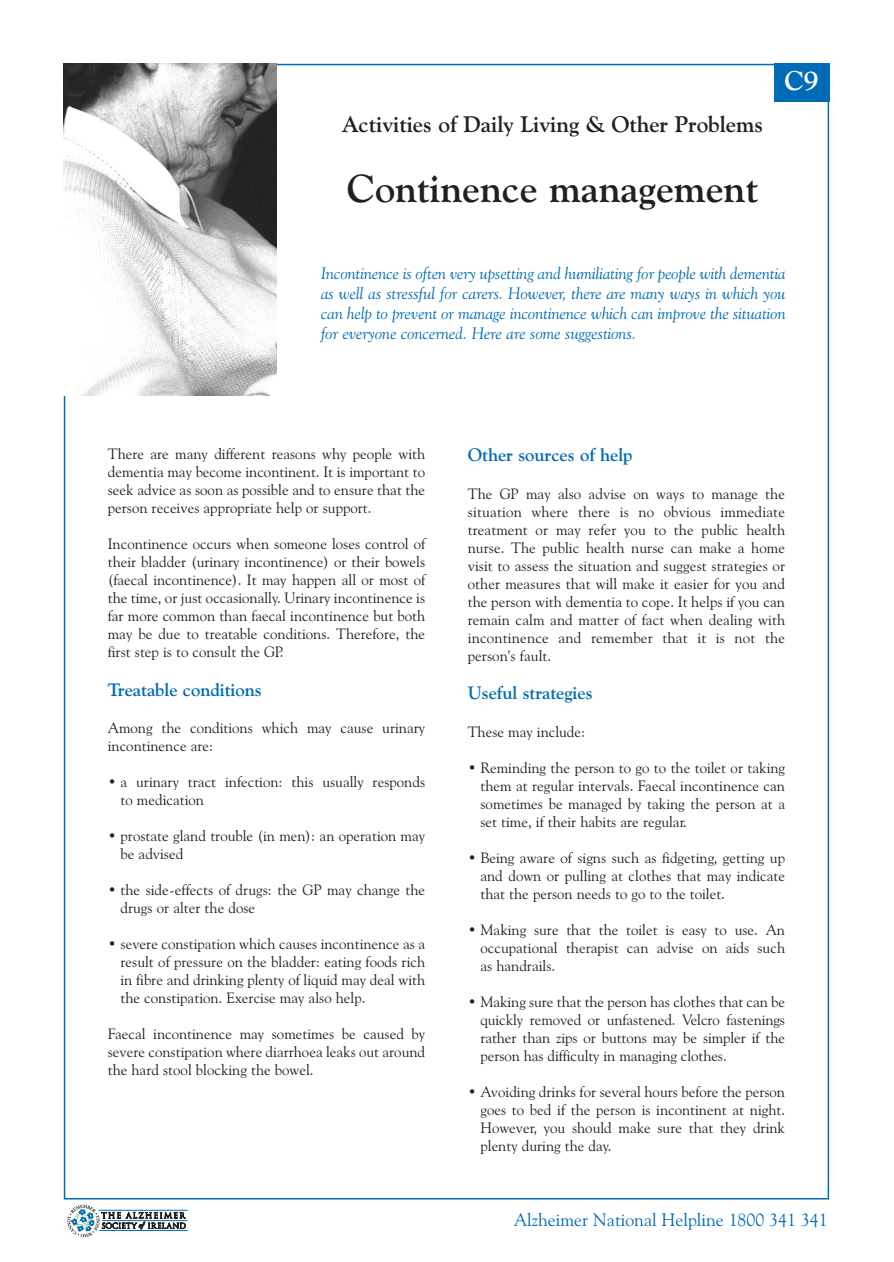
<style>
.page{position:relative;width:894px;height:1262px;background:#fff}
.page>*{position:absolute;margin:0;border:0;box-sizing:border-box;transform-origin:0 0}
.t1{font:700 39px "Goudy Old Style BT";color:#231f20}
.t2{font:700 27px "Goudy Old Style BT";color:#fff}
.t3{font:700 22.5px "Goudy Old Style BT";color:#231f20}
.t4{font:700 18px "Goudy Old Style BT";color:#006bb6}
.t5{font:18px "Goudy Old Style BT";color:#006bb6}
.t6{font:italic 16.5px/19.8px "Goudy Old Style BT";color:#006bb6;text-align:justify}
.t7{font:15px/18px "Goudy Old Style BT";color:#231f20;text-align:justify}
</style>
<div class="page">
<img style="left:64px;top:64px;width:212px;height:331px">
<hr style="left:99px;top:1210px;width:89px;height:1px;background:#006bb6">
<hr style="left:102px;top:1220px;width:86px;height:1px;background:#006bb6">
<hr style="left:99px;top:1230px;width:89px;height:1px;background:#006bb6">
<svg style="left:67px;top:1204px;width:119px;height:33px"></svg>
<div style="left:774px;top:64px;width:55px;height:38px;background:#006bb6"></div>
<h3 class="t3" style="left:342px;top:116px;width:423px">Activities of Daily Living &amp; Other Problems</h3>
<h1 class="t1" style="left:347px;top:174px;width:413px">Continence management</h1>
<h2 class="t2" style="left:784px;top:71px;width:36px">C9</h2>
<p class="t6" style="left:321px;top:265px;width:466px">Incontinence is often very upsetting and humiliating for people with dementia as well as stressful for carers. However, there are many ways in which you can help to prevent or manage incontinence which can improve the situation for everyone concerned. Here are some suggestions.</p>
<p class="t7" style="left:108px;top:447px;width:319px">There are many different reasons why people with dementia may become incontinent. It is important to seek advice as soon as possible and to ensure that the person receives appropriate help or support.</p>
<p class="t7" style="left:108px;top:537px;width:319px">Incontinence occurs when someone loses control of their bladder (urinary incontinence) or their bowels (faecal incontinence). It may happen all or most of the time, or just occasionally. Urinary incontinence is far more common than faecal incontinence but both may be due to treatable conditions. Therefore, the first step is to consult the GP.</p>
<p class="t4" style="left:108px;top:682px;width:156px">Treatable conditions</p>
<p class="t7" style="left:108px;top:720px;width:319px">Among the conditions which may cause urinary incontinence are:</p>
<p class="t7" style="left:121px;top:774px;width:306px;text-indent:-13px">• a urinary tract infection: this usually responds to medication</p>
<p class="t7" style="left:121px;top:828px;width:306px;text-indent:-13px">• prostate gland trouble (in men): an operation may be advised</p>
<p class="t7" style="left:121px;top:882px;width:306px;text-indent:-13px">• the side-effects of drugs: the GP may change the drugs or alter the dose</p>
<p class="t7" style="left:121px;top:936px;width:306px;text-indent:-13px">• severe constipation which causes incontinence as a result of pressure on the bladder: eating foods rich in fibre and drinking plenty of liquid may deal with the constipation. Exercise may also help.</p>
<p class="t7" style="left:108px;top:1026px;width:319px">Faecal incontinence may sometimes be caused by severe constipation where diarrhoea leaks out around the hard stool blocking the bowel.</p>
<p class="t4" style="left:468px;top:448px;width:166px">Other sources of help</p>
<p class="t7" style="left:468px;top:486px;width:319px">The GP may also advise on ways to manage the situation where there is no obvious immediate treatment or may refer you to the public health nurse. The public health nurse can make a home visit to assess the situation and suggest strategies or other measures that will make it easier for you and the person with dementia to cope. It helps if you can remain calm and matter of fact when dealing with incontinence and remember that it is not the person's fault.</p>
<p class="t4" style="left:468px;top:686px;width:126px">Useful strategies</p>
<p class="t7" style="left:468px;top:724px;width:119px">These may include:</p>
<p class="t7" style="left:480px;top:760px;width:306px;text-indent:-13px">• Reminding the person to go to the toilet or taking them at regular intervals. Faecal incontinence can sometimes be managed by taking the person at a set time, if their habits are regular.</p>
<p class="t7" style="left:480px;top:850px;width:306px;text-indent:-13px">• Being aware of signs such as fidgeting, getting up and down or pulling at clothes that may indicate that the person needs to go to the toilet.</p>
<p class="t7" style="left:480px;top:922px;width:306px;text-indent:-13px">• Making sure that the toilet is easy to use. An occupational therapist can advise on aids such as handrails.</p>
<p class="t7" style="left:480px;top:994px;width:306px;text-indent:-13px">• Making sure that the person has clothes that can be quickly removed or unfastened. Velcro fastenings rather than zips or buttons may be simpler if the person has difficulty in managing clothes.</p>
<p class="t7" style="left:480px;top:1084px;width:306px;text-indent:-13px">• Avoiding drinks for several hours before the person goes to bed if the person is incontinent at night.<br>However, you should make sure that they drink plenty during the day.</p>
<p class="t5" style="left:514px;top:1212px;width:315px">Alzheimer National Helpline 1800 341 341</p>
</div>
